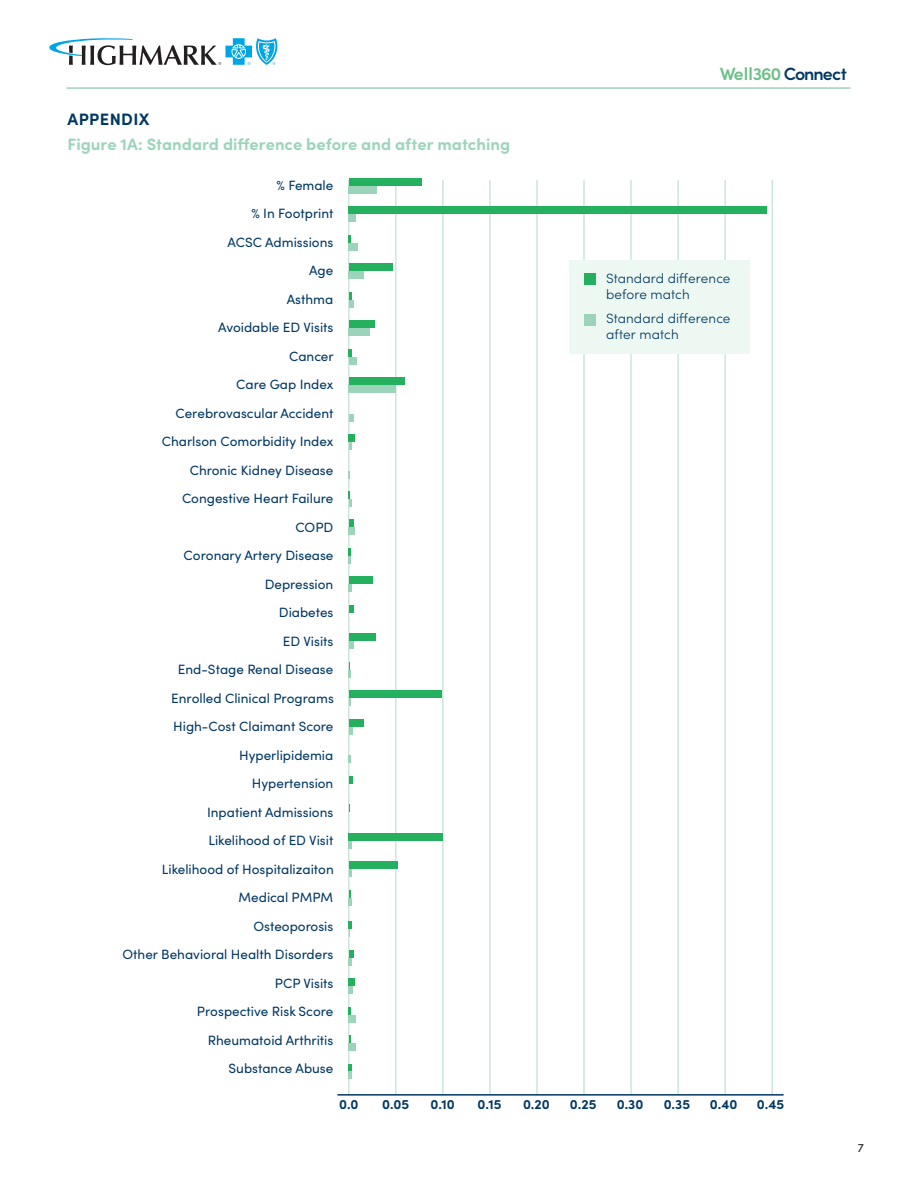
<style>
.page{position:relative;width:918px;height:1188px;background:#fff}
.page>*{position:absolute;margin:0;border:0;box-sizing:border-box;transform-origin:0 0}
.t1{font:600 17.7px "Sofia Pro";letter-spacing:-.05em;color:#6abf85}
.t2{font:700 16.5px "Sofia Pro";color:#9cd4bb}
.t3{font:700 16.5px "Sofia Pro";letter-spacing:.025em;color:#003863}
.t4{font:13.5px/28.5px "Sofia Pro";color:#003863;text-align:right}
.t5{font:300 13.5px/16.5px "Sofia Pro";letter-spacing:.01em;color:#003863}
.t6{font:700 13.5px "Sofia Pro";color:#003863}
.t7{font:12px "Sofia Pro";color:#231f20}
.s1{color:#003863}
</style>
<div class="page">
<hr style="left:348px;top:180px;width:2px;height:915px;background:#cce7da">
<hr style="left:395px;top:180px;width:2px;height:915px;background:#cce7da">
<hr style="left:442px;top:180px;width:2px;height:915px;background:#cce7da">
<hr style="left:489px;top:180px;width:2px;height:915px;background:#cce7da">
<hr style="left:536px;top:180px;width:2px;height:915px;background:#cce7da">
<hr style="left:583px;top:180px;width:2px;height:915px;background:#cce7da">
<hr style="left:630px;top:180px;width:2px;height:915px;background:#cce7da">
<hr style="left:677px;top:180px;width:2px;height:915px;background:#cce7da">
<hr style="left:724px;top:180px;width:2px;height:915px;background:#cce7da">
<hr style="left:771px;top:180px;width:2px;height:915px;background:#cce7da">
<div style="left:349px;top:178px;width:73px;height:8px;background:#25b060"></div>
<div style="left:349px;top:186px;width:28px;height:8px;background:#9cd4bb"></div>
<div style="left:349px;top:206px;width:418px;height:8px;background:#25b060"></div>
<div style="left:349px;top:214px;width:7px;height:8px;background:#9cd4bb"></div>
<svg style="left:349px;top:235px;width:2px;height:8px"></svg>
<div style="left:349px;top:243px;width:9px;height:8px;background:#9cd4bb"></div>
<div style="left:349px;top:263px;width:44px;height:8px;background:#25b060"></div>
<div style="left:349px;top:271px;width:15px;height:8px;background:#9cd4bb"></div>
<svg style="left:349px;top:292px;width:4px;height:16px"></svg>
<div style="left:349px;top:320px;width:26px;height:8px;background:#25b060"></div>
<div style="left:349px;top:328px;width:21px;height:8px;background:#9cd4bb"></div>
<svg style="left:349px;top:349px;width:3px;height:8px"></svg>
<div style="left:349px;top:357px;width:8px;height:8px;background:#9cd4bb"></div>
<div style="left:349px;top:377px;width:56px;height:8px;background:#25b060"></div>
<div style="left:349px;top:385px;width:47px;height:8px;background:#9cd4bb"></div>
<div style="left:349px;top:414px;width:5px;height:8px;background:#9cd4bb"></div>
<div style="left:349px;top:434px;width:6px;height:8px;background:#25b060"></div>
<svg style="left:349px;top:442px;width:3px;height:8px"></svg>
<svg style="left:349px;top:491px;width:3px;height:16px"></svg>
<svg style="left:349px;top:520px;width:5px;height:7px"></svg>
<div style="left:349px;top:527px;width:6px;height:8px;background:#9cd4bb"></div>
<svg style="left:349px;top:548px;width:2px;height:16px"></svg>
<div style="left:349px;top:576px;width:23px;height:8px;background:#25b060"></div>
<svg style="left:349px;top:584px;width:3px;height:8px"></svg>
<svg style="left:349px;top:605px;width:4px;height:8px"></svg>
<div style="left:349px;top:633px;width:26px;height:8px;background:#25b060"></div>
<svg style="left:349px;top:641px;width:4px;height:8px"></svg>
<svg style="left:349px;top:662px;width:2px;height:16px"></svg>
<div style="left:349px;top:690px;width:92px;height:8px;background:#25b060"></div>
<div style="left:349px;top:719px;width:15px;height:8px;background:#25b060"></div>
<svg style="left:349px;top:727px;width:4px;height:8px"></svg>
<svg style="left:349px;top:755px;width:2px;height:8px"></svg>
<svg style="left:349px;top:776px;width:4px;height:8px"></svg>
<div style="left:349px;top:833px;width:94px;height:8px;background:#25b060"></div>
<svg style="left:349px;top:841px;width:3px;height:8px"></svg>
<div style="left:349px;top:861px;width:48px;height:8px;background:#25b060"></div>
<svg style="left:349px;top:869px;width:2px;height:8px"></svg>
<svg style="left:349px;top:890px;width:3px;height:16px"></svg>
<svg style="left:349px;top:921px;width:3px;height:16px"></svg>
<div style="left:349px;top:950px;width:5px;height:8px;background:#25b060"></div>
<svg style="left:349px;top:958px;width:3px;height:8px"></svg>
<div style="left:349px;top:978px;width:6px;height:8px;background:#25b060"></div>
<svg style="left:349px;top:986px;width:4px;height:8px"></svg>
<svg style="left:349px;top:1007px;width:2px;height:8px"></svg>
<div style="left:349px;top:1015px;width:7px;height:8px;background:#9cd4bb"></div>
<div style="left:349px;top:1043px;width:7px;height:8px;background:#9cd4bb"></div>
<svg style="left:349px;top:1064px;width:3px;height:15px"></svg>
<hr style="left:337px;top:1094px;width:447px;height:2px;background:#003863">
<div style="left:569px;top:260px;width:180px;height:94px;background:#eef8f3"></div>
<div style="left:584px;top:273px;width:12px;height:11px;background:#25b060"></div>
<div style="left:584px;top:314px;width:12px;height:11px;background:#9cd4bb"></div>
<hr style="left:67px;top:87px;width:783px;height:2px;background:#9cd4bb">
<svg style="left:49px;top:38px;width:229px;height:27px"></svg>
<p class="t3" style="left:68px;top:106px;width:83px">APPENDIX</p>
<p class="t2" style="left:68px;top:132px;width:444px">Figure 1A: Standard difference before and after matching</p>
<p class="t4" style="left:123px;top:170px;width:213px">% Female<br>% In Footprint<br>ACSC Admissions<br>Age<br>Asthma<br>Avoidable ED Visits<br>Cancer<br>Care Gap Index<br>Cerebrovascular Accident<br>Charlson Comorbidity Index<br>Chronic Kidney Disease<br>Congestive Heart Failure<br>COPD<br>Coronary Artery Disease<br>Depression<br>Diabetes<br>ED Visits<br>End-Stage Renal Disease<br>Enrolled Clinical Programs<br>High-Cost Claimant Score<br>Hyperlipidemia<br>Hypertension<br>Inpatient Admissions<br>Likelihood of ED Visit<br>Likelihood of Hospitalizaiton<br>Medical PMPM<br>Osteoporosis<br>Other Behavioral Health Disorders<br>PCP Visits<br>Prospective Risk Score<br>Rheumatoid Arthritis<br>Substance Abuse</p>
<p class="t1" style="left:720px;top:61px;width:129px">Well360 <span class="s1">Connect</span></p>
<p class="t5" style="left:606px;top:269px;width:126px">Standard difference before match</p>
<p class="t5" style="left:606px;top:309px;width:126px">Standard difference after match</p>
<p class="t6" style="left:339px;top:1094px;width:21px">0.0</p>
<p class="t6" style="left:382px;top:1094px;width:29px">0.05</p>
<p class="t6" style="left:431px;top:1094px;width:26px">0.10</p>
<p class="t6" style="left:478px;top:1094px;width:25px">0.15</p>
<p class="t6" style="left:523px;top:1094px;width:28px">0.20</p>
<p class="t6" style="left:570px;top:1094px;width:28px">0.25</p>
<p class="t6" style="left:617px;top:1094px;width:28px">0.30</p>
<p class="t6" style="left:664px;top:1094px;width:28px">0.35</p>
<p class="t6" style="left:710px;top:1094px;width:29px">0.40</p>
<p class="t6" style="left:757px;top:1094px;width:29px">0.45</p>
<p class="t7" style="left:858px;top:1139px;width:8px">7</p>
</div>
